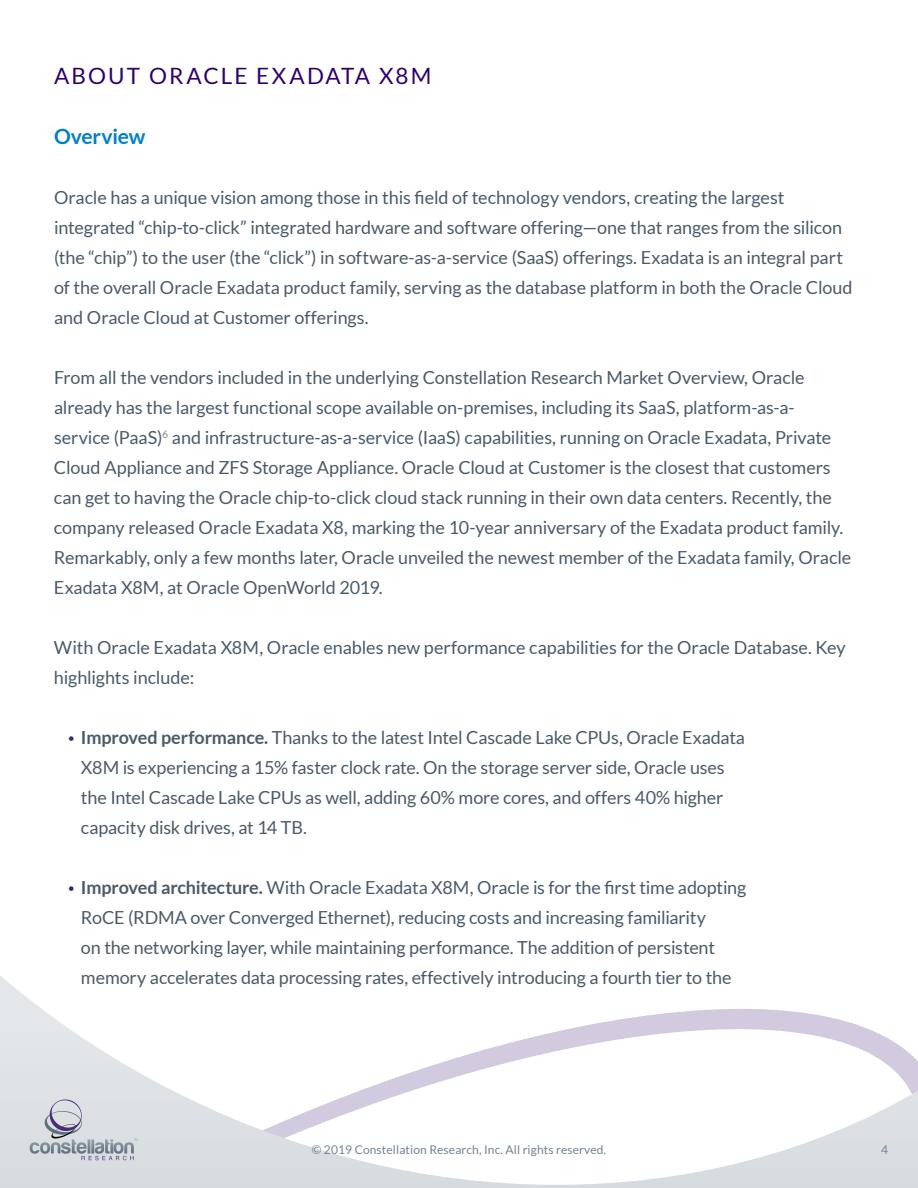
<style>
.page{position:relative;width:918px;height:1188px;background:#fff}
.page>*{position:absolute;margin:0;border:0;box-sizing:border-box;transform-origin:0 0}
.t1{font:22.5px "Lato";letter-spacing:.09em;color:#2f006f}
.t2{font:700 21px "Lato";letter-spacing:-.01em;color:#0081c9}
.t3{font:18px/30px "Lato";letter-spacing:-.005em;color:#495b6a}
.t4{font:12px "Lato";letter-spacing:.01em;color:#738592}
.s1{font-weight:100;color:#3d2474}
.s2{font-weight:700}
</style>
<div class="page">
<svg style="left:0;top:976px;width:918px;height:212px"></svg>
<svg style="left:30px;top:1099px;width:108px;height:61px;background:#c6cbd2"></svg>
<h3 class="t1" style="left:54px;top:63px;width:379px">ABOUT ORACLE EXADATA X8M</h3>
<h3 class="t2" style="left:54px;top:124px;width:93px">Overview</h3>
<p class="t3" style="left:54px;top:182px;width:800px">Oracle has a unique vision among those in this field of technology vendors, creating the largest integrated “chip-to-click” integrated hardware and software offering—one that ranges from the silicon (the “chip”) to the user (the “click”) in software-as-a-service (SaaS) offerings. Exadata is an integral part of the overall Oracle Exadata product family, serving as the database platform in both the Oracle Cloud and Oracle Cloud at Customer offerings.</p>
<p class="t3" style="left:54px;top:362px;width:799px">From all the vendors included in the underlying Constellation Research Market Overview, Oracle already has the largest functional scope available on-premises, including its SaaS, platform-as-a&shy;service (PaaS)<sup>6</sup> and infrastructure-as-a-service (IaaS) capabilities, running on Oracle Exadata, Private Cloud Appliance and ZFS Storage Appliance. Oracle Cloud at Customer is the closest that customers can get to having the Oracle chip-to-click cloud stack running in their own data centers. Recently, the company released Oracle Exadata X8, marking the 10-year anniversary of the Exadata product family.<br>Remarkably, only a few months later, Oracle unveiled the newest member of the Exadata family, Oracle Exadata X8M, at Oracle OpenWorld 2019.</p>
<p class="t3" style="left:54px;top:632px;width:793px">With Oracle Exadata X8M, Oracle enables new performance capabilities for the Oracle Database. Key highlights include:</p>
<p class="t3" style="left:81px;top:722px;width:666px;text-indent:-15px"><span class="s1">•</span> <span class="s2">Improved performance.</span> Thanks to the latest Intel Cascade Lake CPUs, Oracle Exadata X8M is experiencing a 15% faster clock rate. On the storage server side, Oracle uses the Intel Cascade Lake CPUs as well, adding 60% more cores, and offers 40% higher capacity disk drives, at 14 TB.</p>
<p class="t3" style="left:81px;top:872px;width:667px;text-indent:-15px"><span class="s1">•</span> <span class="s2">Improved architecture.</span> With Oracle Exadata X8M, Oracle is for the first time adopting RoCE (RDMA over Converged Ethernet), reducing costs and increasing familiarity<br>on the networking layer, while maintaining performance. The addition of persistent memory accelerates data processing rates, effectively introducing a fourth tier to the</p>
<p class="t4" style="left:312px;top:1142px;width:296px">© 2019 Constellation Research, Inc. All rights reserved.</p>
<p class="t4" style="left:881px;top:1143px;width:8px">4</p>
</div>
